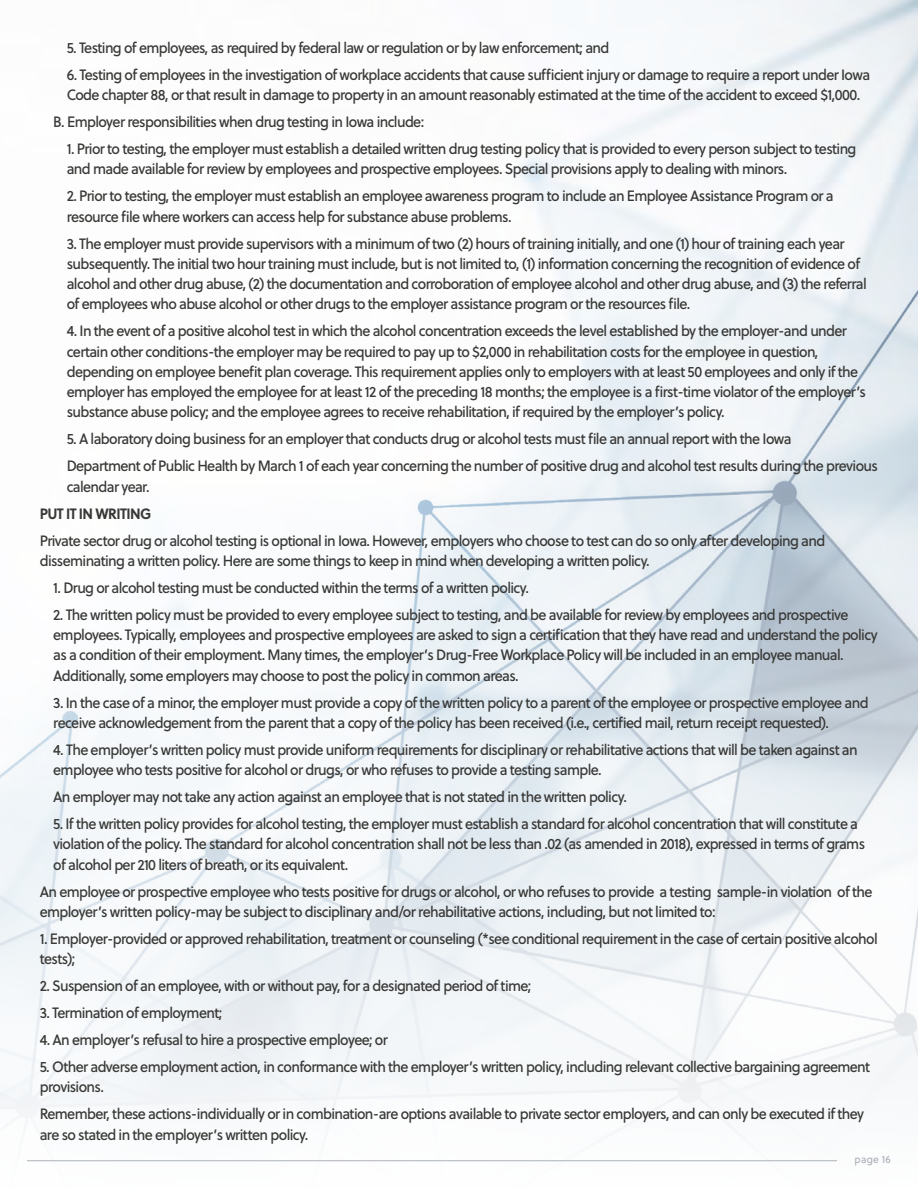
<style>
.page{position:relative;width:918px;height:1188px;background:#fff}
.page>*{position:absolute;margin:0;border:0;box-sizing:border-box;transform-origin:0 0}
.t1{font:15px/20.2px "Soleil";letter-spacing:-.045em;color:#383836;scale:.94 1}
.t2{font:700 15px "Soleil";letter-spacing:-.045em;color:#383836;scale:.94 1}
.t3{font:10.5px "Soleil";letter-spacing:.025em;color:#acb2b7;scale:.94 1}
</style>
<div class="page">
<img style="left:0;top:0;width:918px;height:1162px">
<hr style="left:27px;top:1160px;width:810px;height:1px;background:#acb2b7">
<p class="t1" style="left:67px;top:37px;width:579px">5. Testing of employees, as required by federal law or regulation or by law enforcement; and</p>
<p class="t1" style="left:67px;top:64px;width:856px">6. Testing of employees in the investigation of workplace accidents that cause sufficient injury or damage to require a report under Iowa<br>Code chapter 88, or that result in damage to property in an amount reasonably estimated at the time of the accident to exceed $1,000.</p>
<p class="t1" style="left:53px;top:111px;width:396px">B. Employer responsibilities when drug testing in Iowa include:</p>
<p class="t1" style="left:67px;top:138px;width:842px">1. Prior to testing, the employer must establish a detailed written drug testing policy that is provided to every person subject to testing and made available for review by employees and prospective employees. Special provisions apply to dealing with minors.</p>
<p class="t1" style="left:67px;top:185px;width:817px">2. Prior to testing, the employer must establish an employee awareness program to include an Employee Assistance Program or a resource file where workers can access help for substance abuse problems.</p>
<p class="t1" style="left:67px;top:233px;width:853px">3. The employer must provide supervisors with a minimum of two (2) hours of training initially, and one (1) hour of training each year subsequently. The initial two hour training must include, but is not limited to, (1) information concerning the recognition of evidence of alcohol and other drug abuse, (2) the documentation and corroboration of employee alcohol and other drug abuse, and (3) the referral of employees who abuse alcohol or other drugs to the employer assistance program or the resources file.</p>
<p class="t1" style="left:67px;top:320px;width:852px">4. In the event of a positive alcohol test in which the alcohol concentration exceeds the level established by the employer-and under certain other conditions-the employer may be required to pay up to $2,000 in rehabilitation costs for the employee in question, depending on employee benefit plan coverage. This requirement applies only to employers with at least 50 employees and only if the employer has employed the employee for at least 12 of the preceding 18 months; the employee is a first-time violator of the employer’s substance abuse policy; and the employee agrees to receive rehabilitation, if required by the employer’s policy.</p>
<p class="t1" style="left:67px;top:428px;width:773px">5. A laboratory doing business for an employer that conducts drug or alcohol tests must file an annual report with the Iowa</p>
<p class="t1" style="left:67px;top:455px;width:865px">Department of Public Health by March 1 of each year concerning the number of positive drug and alcohol test results during the previous calendar year.</p>
<p class="t2" style="left:40px;top:502px;width:120px">PUT IT IN WRITING</p>
<p class="t1" style="left:40px;top:530px;width:837px">Private sector drug or alcohol testing is optional in Iowa. However, employers who choose to test can do so only after developing and disseminating a written policy. Here are some things to keep in mind when developing a written policy.</p>
<p class="t1" style="left:53px;top:577px;width:508px">1. Drug or alcohol testing must be conducted within the terms of a written policy.</p>
<p class="t1" style="left:53px;top:604px;width:879px">2. The written policy must be provided to every employee subject to testing, and be available for review by employees and prospective employees. Typically, employees and prospective employees are asked to sign a certification that they have read and understand the policy as a condition of their employment. Many times, the employer’s Drug-Free Workplace Policy will be included in an employee manual.<br>Additionally, some employers may choose to post the policy in common areas.</p>
<p class="t1" style="left:53px;top:692px;width:869px">3. In the case of a minor, the employer must provide a copy of the written policy to a parent of the employee or prospective employee and receive acknowledgement from the parent that a copy of the policy has been received (i.e., certified mail, return receipt requested).</p>
<p class="t1" style="left:53px;top:739px;width:857px">4. The employer’s written policy must provide uniform requirements for disciplinary or rehabilitative actions that will be taken against an employee who tests positive for alcohol or drugs, or who refuses to provide a testing sample.</p>
<p class="t1" style="left:53px;top:786px;width:612px">An employer may not take any action against an employee that is not stated in the written policy.</p>
<p class="t1" style="left:53px;top:813px;width:865px">5. If the written policy provides for alcohol testing, the employer must establish a standard for alcohol concentration that will constitute a violation of the policy. The standard for alcohol concentration shall not be less than .02 (as amended in 2018), expressed in terms of grams of alcohol per 210 liters of breath, or its equivalent.</p>
<p class="t1" style="left:40px;top:881px;width:888px">An employee or prospective employee who tests positive for drugs or alcohol, or who refuses to provide a testing sample-in violation of the employer’s written policy-may be subject to disciplinary and/or rehabilitative actions, including, but not limited to:</p>
<p class="t1" style="left:40px;top:928px;width:893px">1. Employer-provided or approved rehabilitation, treatment or counseling (*see conditional requirement in the case of certain positive alcohol tests);</p>
<p class="t1" style="left:40px;top:975px;width:525px">2. Suspension of an employee, with or without pay, for a designated period of time;</p>
<p class="t1" style="left:40px;top:1002px;width:196px">3. Termination of employment;</p>
<p class="t1" style="left:40px;top:1029px;width:372px">4. An employer’s refusal to hire a prospective employee; or</p>
<p class="t1" style="left:40px;top:1056px;width:885px">5. Other adverse employment action, in conformance with the employer’s written policy, including relevant collective bargaining agreement provisions.</p>
<p class="t1" style="left:40px;top:1103px;width:879px">Remember, these actions-individually or in combination-are options available to private sector employers, and can only be executed if they are so stated in the employer’s written policy.</p>
<p class="t3" style="left:855px;top:1151px;width:40px">page 16</p>
</div>
